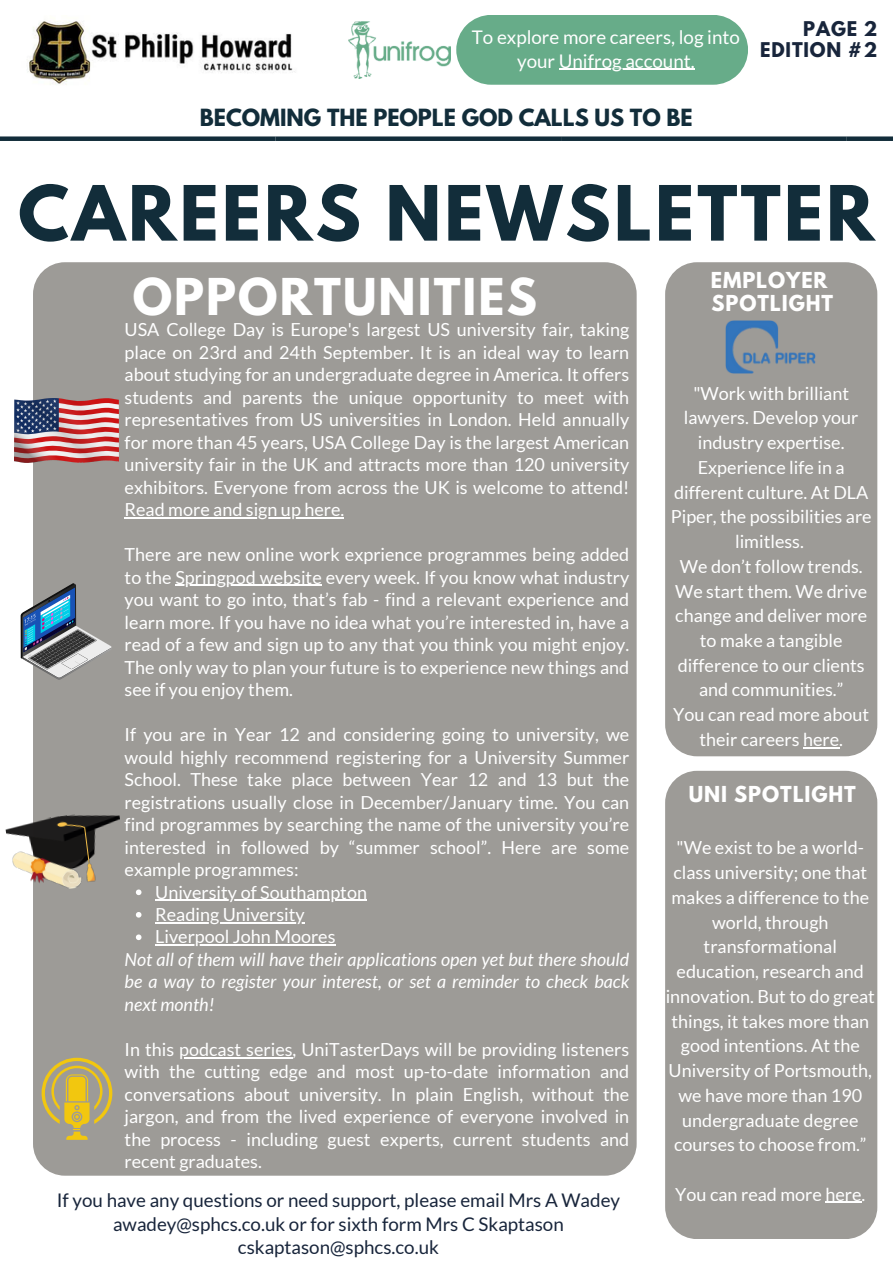
<style>
.page{position:relative;width:893px;height:1264px;background:#fff}
.page>*{position:absolute;margin:0;border:0;box-sizing:border-box;transform-origin:0 0}
.t1{font:700 67.5px "League Spartan";letter-spacing:.045em;color:#122d3a}
.t2{font:700 45px "League Spartan";letter-spacing:.045em;color:#fff}
.t3{font:700 21px "League Spartan";color:#122d3a}
.t4{font:700 19.5px "League Spartan";letter-spacing:.045em;color:#fff}
.t5{font:18.75px/23.5px "Lato";color:#18253b;text-align:center}
.t6{font:18.75px/23.5px "Lato";color:#fff;text-align:center}
.t7{font:18px/22.5px "Lato";color:#fff;text-align:justify}
.t8{font:italic 18px/22.5px "Lato";color:#fff;text-align:justify}
.t9{font:700 18px "League Spartan";letter-spacing:.045em;color:#18253b}
</style>
<div class="page">
<div style="left:33px;top:262px;width:603px;height:913px;background:#9d9b97;border-radius:32px"></div>
<div style="left:665px;top:262px;width:212px;height:494px;background:#9d9b97;border-radius:32px"></div>
<div style="left:665px;top:770px;width:212px;height:468px;background:#9d9b97;border-radius:32px"></div>
<img style="left:27px;top:21px;width:268px;height:64px">
<img style="left:348px;top:21px;width:102px;height:58px">
<svg style="left:456px;top:15px;width:292px;height:70px;background:#70b190"></svg>
<hr style="left:558px;top:69px;width:136px;height:1px;background:#fff">
<div style="left:0;top:136px;width:275px;height:5px;background:#122d3a"></div>
<div style="left:275px;top:136px;width:286px;height:5px;background:#122d3a"></div>
<div style="left:561px;top:136px;width:285px;height:5px;background:#122d3a"></div>
<div style="left:846px;top:136px;width:46px;height:5px;background:#122d3a"></div>
<img style="left:15px;top:398px;width:103px;height:64px">
<svg style="left:21px;top:583px;width:91px;height:96px"></svg>
<img style="left:5px;top:814px;width:115px;height:75px">
<svg style="left:136px;top:889px;width:5px;height:6px"></svg>
<hr style="left:155px;top:899px;width:212px;height:1px;background:#fff">
<svg style="left:136px;top:912px;width:5px;height:5px"></svg>
<hr style="left:155px;top:922px;width:150px;height:1px;background:#fff">
<svg style="left:136px;top:934px;width:5px;height:6px"></svg>
<hr style="left:155px;top:944px;width:180px;height:1px;background:#fff">
<hr style="left:125px;top:517px;width:219px;height:1px;background:#fff">
<hr style="left:175px;top:584px;width:147px;height:2px;background:#fff">
<hr style="left:179px;top:1057px;width:113px;height:1px;background:#fff">
<svg style="left:42px;top:1057px;width:70px;height:82px"></svg>
<img style="left:725px;top:320px;width:90px;height:53px">
<hr style="left:803px;top:747px;width:36px;height:1px;background:#fff">
<hr style="left:825px;top:1201px;width:36px;height:1px;background:#fff">
<p class="t6" style="left:472px;top:25px;width:269px">To explore more careers, log into your Unifrog account.</p>
<p class="t3" style="left:200px;top:107px;width:494px">BECOMING THE PEOPLE GOD CALLS US TO BE</p>
<p class="t9" style="left:803px;top:20px;width:76px">PAGE 2</p>
<p class="t9" style="left:760px;top:40px;width:119px">EDITION #2</p>
<p class="t1" style="left:18px;top:180px;width:857px">CAREERS NEWSLETTER</p>
<p class="t2" style="left:133px;top:274px;width:405px">OPPORTUNITIES</p>
<p class="t7" style="left:125px;top:318px;width:506px">USA College Day is Europe's largest US university fair, taking place on 23rd and 24th September. It is an ideal way to learn about studying for an undergraduate degree in America. It offers students and parents the unique opportunity to meet with representatives from US universities in London. Held annually for more than 45 years, USA College Day is the largest American university fair in the UK and attracts more than 120 university exhibitors. Everyone from across the UK is welcome to attend!<br>Read more and sign up here.</p>
<p class="t7" style="left:125px;top:543px;width:506px">There are new online work exprience programmes being added to the Springpod website every week. If you know what industry you want to go into, that’s fab - find a relevant experience and learn more. If you have no idea what you’re interested in, have a read of a few and sign up to any that you think you might enjoy.<br>The only way to plan your future is to experience new things and see if you enjoy them.</p>
<p class="t7" style="left:125px;top:722px;width:506px">If you are in Year 12 and considering going to university, we would highly recommend registering for a University Summer School. These take place between Year 12 and 13 but the registrations usually close in December/January time. You can find programmes by searching the name of the university you’re interested in followed by “summer school”. Here are some example programmes:</p>
<p class="t7" style="left:155px;top:880px;width:213px">University of Southampton</p>
<p class="t7" style="left:155px;top:902px;width:151px">Reading University</p>
<p class="t7" style="left:155px;top:925px;width:182px">Liverpool John Moores</p>
<p class="t8" style="left:125px;top:947px;width:506px">Not all of them will have their applications open yet but there should be a way to register your interest, or set a reminder to check back next month!</p>
<p class="t7" style="left:125px;top:1037px;width:506px">In this podcast series, UniTasterDays will be providing listeners with the cutting edge and most up-to-date information and conversations about university. In plain English, without the jargon, and from the lived experience of everyone involved in the process - including guest experts, current students and recent graduates.</p>
<p class="t5" style="left:57px;top:1187px;width:564px">If you have any questions or need support, please email Mrs A Wadey awadey@sphcs.co.uk or for sixth form Mrs C Skaptason cskaptason@sphcs.co.uk</p>
<p class="t4" style="left:710px;top:271px;width:118px">EMPLOYER</p>
<p class="t4" style="left:711px;top:293px;width:123px">SPOTLIGHT</p>
<p class="t7" style="left:670px;top:380px;width:202px;line-height:24.8px;text-align:center">"Work with brilliant lawyers. Develop your industry expertise.<br>Experience life in a different culture. At DLA<br>Piper, the possibilities are limitless.</p>
<p class="t7" style="left:675px;top:553px;width:194px;line-height:24.8px;text-align:center">We don’t follow trends.<br>We start them. We drive change and deliver more to make a tangible difference to our clients and communities.”</p>
<p class="t7" style="left:673px;top:702px;width:197px;line-height:24.8px;text-align:center">You can read more about their careers here.</p>
<p class="t4" style="left:688px;top:784px;width:169px">UNI SPOTLIGHT</p>
<p class="t7" style="left:665px;top:835px;width:211px;line-height:24.8px;text-align:center">"We exist to be a world&shy;class university; one that makes a difference to the world, through transformational education, research and innovation. But to do great things, it takes more than good intentions. At the<br>University of Portsmouth, we have more than 190 undergraduate degree courses to choose from.”</p>
<p class="t7" style="left:675px;top:1182px;width:191px">You can read more here.</p>
</div>
